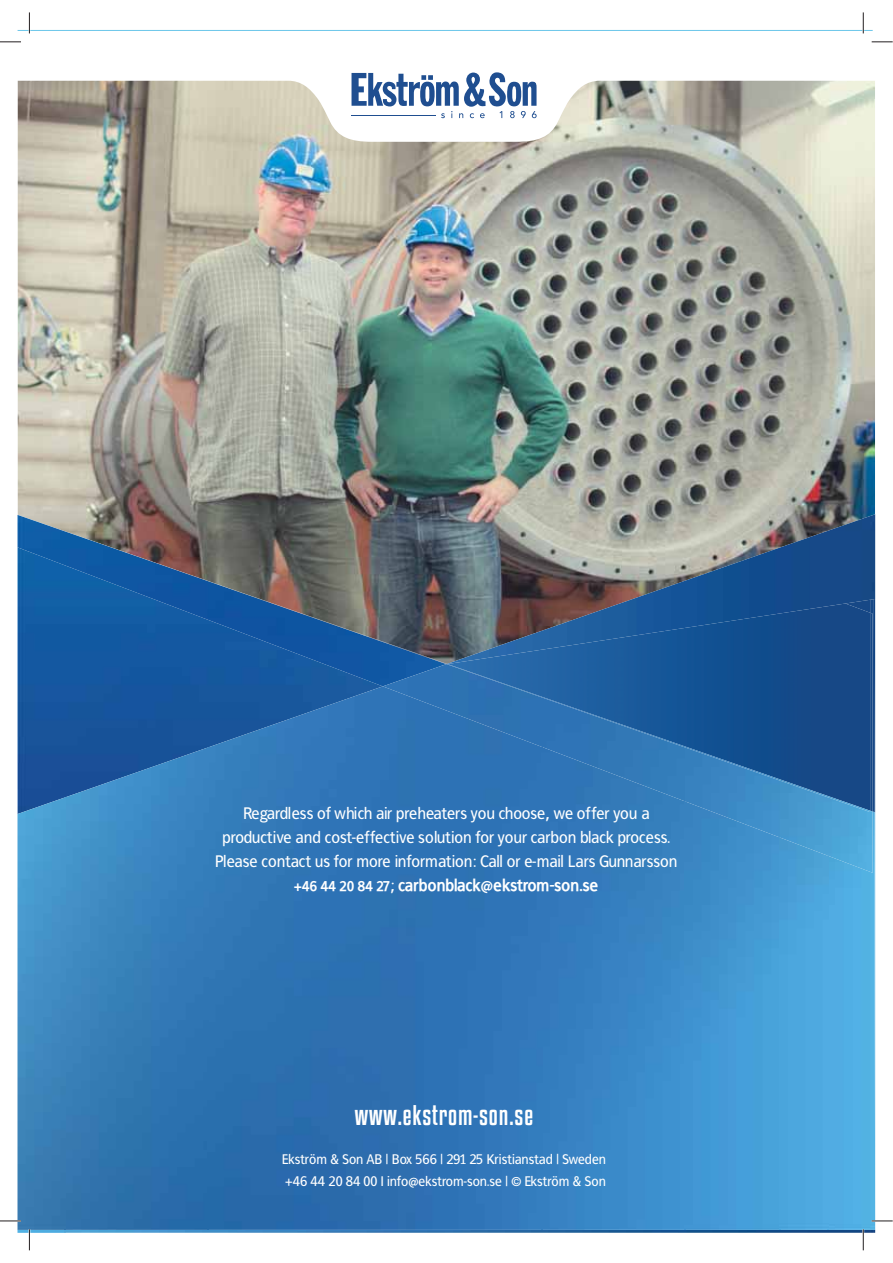
<style>
.page{position:relative;width:893px;height:1263px;background:#fff}
.page>*{position:absolute;margin:0;border:0;box-sizing:border-box;transform-origin:0 0}
.t1{font:25.2px "Kenyan Coffee Rg";letter-spacing:.03em;color:#fff}
.t2{font:16.8px/23.9px "Francophil Sans";color:#fff;text-align:center}
.t3{font:13.95px/22.4px "Francophil Sans";color:#fff}
.s1{font-weight:700;font-size:13.95px}
.s2{font-weight:700}
</style>
<div class="page">
<img style="left:17px;top:30px;width:856px;height:1px">
<img style="left:17px;top:142px;width:858px;height:372px">
<img style="left:65px;top:1230px;width:810px;height:3px">
<img style="left:874px;top:664px;width:1px;height:121px">
<img style="left:873px;top:664px;width:1px;height:121px">
<img style="left:17px;top:514px;width:858px;height:150px">
<svg style="left:17px;top:31px;width:858px;height:111px"></svg>
<svg style="left:351px;top:72px;width:186px;height:46px"></svg>
<div style="left:17px;top:686px;width:190px;height:99px;background:#17549a"></div>
<img style="left:17px;top:515px;width:429px;height:171px">
<img style="left:207px;top:686px;width:334px;height:544px">
<img style="left:65px;top:735px;width:143px;height:495px">
<img style="left:541px;top:873px;width:143px;height:357px">
<img style="left:17px;top:785px;width:49px;height:445px">
<img style="left:684px;top:873px;width:95px;height:357px">
<div style="left:828px;top:785px;width:47px;height:445px;background:#51afe3"></div>
<div style="left:779px;top:873px;width:49px;height:357px;background:#4ca7de"></div>
<img style="left:383px;top:664px;width:490px;height:209px">
<img style="left:446px;top:664px;width:424px;height:148px">
<hr style="left:0;top:41px;width:21px;height:2px;background:#fff">
<hr style="left:872px;top:41px;width:21px;height:2px;background:#fff">
<hr style="left:0;top:1220px;width:21px;height:2px;background:#fff">
<hr style="left:872px;top:1220px;width:21px;height:2px;background:#fff">
<hr style="left:862px;top:12px;width:2px;height:21px;background:#fff">
<hr style="left:862px;top:1229px;width:2px;height:21px;background:#fff">
<svg style="left:0;top:42px;width:21px;height:1px"></svg>
<svg style="left:872px;top:42px;width:21px;height:1px"></svg>
<svg style="left:0;top:1221px;width:21px;height:1px"></svg>
<svg style="left:872px;top:1221px;width:21px;height:1px"></svg>
<svg style="left:29px;top:12px;width:1px;height:21px"></svg>
<svg style="left:29px;top:1229px;width:1px;height:21px"></svg>
<svg style="left:863px;top:12px;width:1px;height:21px"></svg>
<svg style="left:863px;top:1229px;width:1px;height:21px"></svg>
<p class="t2" style="left:215px;top:803px;width:464px">Regardless of which air preheaters you choose, we offer you a productive and cost-effective solution for your carbon black process.<br>Please contact us for more information: Call or e-mail Lars Gunnarsson <span class="s1">+46 44 20 84 27</span>; <span class="s2">carbonblack@ekstrom-son.se</span></p>
<h1 class="t1" style="left:355px;top:1104px;width:180px">www.ekstrom-son.se</h1>
<p class="t3" style="left:282px;top:1149px;width:326px">Ekström &amp; Son AB | Box 566 | 291 25 Kristianstad | Sweden +46 44 20 84 00 I info@ekstrom-son.se | © Ekström &amp; Son</p>
</div>
